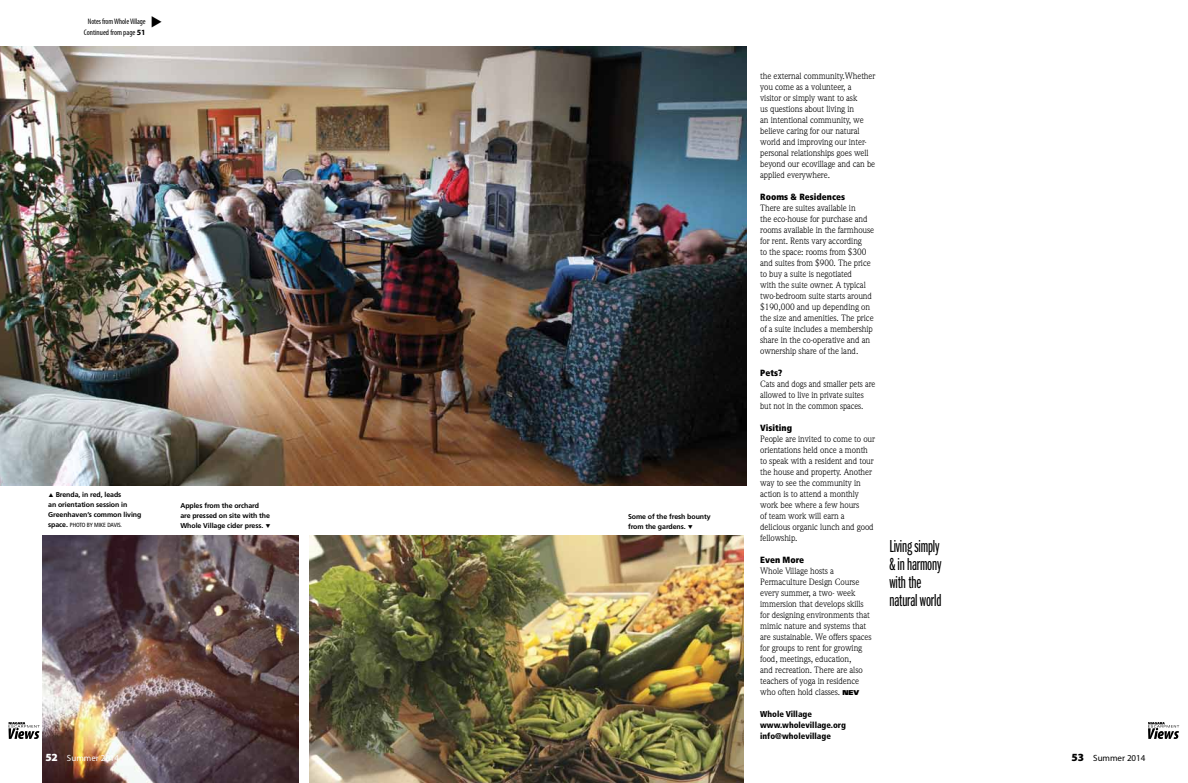
<style>
.page{position:relative;width:1188px;height:783px;background:#fff}
.page>*{position:absolute;margin:0;border:0;box-sizing:border-box;transform-origin:0 0}
.t1{font:18px/18px "Franklin Gothic Book X Cmpr";letter-spacing:-.01em;color:#000}
.t2{font:9px/11px "Weidemann";letter-spacing:-.01em;color:#000}
.t3{font:900 condensed 9px "Frutiger";color:#000}
.t4{font:9px "Myriad Pro";color:#fff}
.t5{font:9px "Myriad Pro";color:#000}
.t6{font:900 condensed 8.5px/11px "Frutiger";color:#000}
.t7{font:condensed 8px "Myriad Pro";letter-spacing:-.01em;color:#000}
.t8{font:700 7px/10px "Frutiger";letter-spacing:-.01em;color:#000}
.t9{font:condensed 6px "Frutiger";letter-spacing:-.01em;color:#000}
.s1{font-weight:700;font-stretch:normal}
.s2{font-weight:700;font-stretch:normal;font-size:7px}
.s3{font-family:"Frutiger";font-weight:900;font-size:7px}
.s4{font-weight:900;font-size:11px}
</style>
<div class="page">
<img style="left:0;top:46px;width:747px;height:440px">
<img style="left:43px;top:535px;width:256px;height:248px">
<img style="left:310px;top:535px;width:433px;height:248px">
<svg style="left:9px;top:722px;width:31px;height:17px"></svg>
<svg style="left:1148px;top:722px;width:31px;height:17px"></svg>
<p class="t7" style="left:88px;top:17px;width:59px">Notes from Whole Village</p>
<p class="t7" style="left:84px;top:28px;width:63px">Continued from page <span class="s1">51</span></p>
<p class="t8" style="left:48px;top:490px;width:95px">▲ Brenda, in red, leads<br>an orientation session in<br>Greenhaven’s common living</p>
<p class="t9" style="left:48px;top:521px;width:75px"><span class="s2">space.</span> PHOTO BY MIKE DAVIS.</p>
<p class="t8" style="left:180px;top:501px;width:92px">Apples from the orchard<br>are pressed on site with the<br>Whole Village cider press. ▼</p>
<p class="t8" style="left:628px;top:512px;width:84px">Some of the fresh bounty from the gardens. ▼</p>
<p class="t2" style="left:760px;top:70px;width:117px">the external community.Whether you come as a volunteer, a<br>visitor or simply want to ask<br>us questions about living in<br>an intentional community, we believe caring for our natural world and improving our inter&shy;personal relationships goes well beyond our ecovillage and can be applied everywhere.</p>
<p class="t3" style="left:760px;top:191px;width:86px">Rooms &amp; Residences</p>
<p class="t2" style="left:760px;top:202px;width:116px">There are suites available in<br>the eco-house for purchase and rooms available in the farmhouse for rent. Rents vary according<br>to the space: rooms from $300 and suites from $900. The price to buy a suite is negotiated<br>with the suite owner. A typical two-bedroom suite starts around $190,000 and up depending on the size and amenities. The price of a suite includes a membership share in the co-operative and an ownership share of the land.</p>
<p class="t3" style="left:760px;top:367px;width:23px">Pets?</p>
<p class="t2" style="left:760px;top:378px;width:117px">Cats and dogs and smaller pets are allowed to live in private suites but not in the common spaces.</p>
<p class="t3" style="left:760px;top:422px;width:33px">Visiting</p>
<p class="t2" style="left:760px;top:433px;width:116px">People are invited to come to our orientations held once a month to speak with a resident and tour the house and property. Another way to see the community in action is to attend a monthly work bee where a few hours<br>of team work will earn a delicious organic lunch and good fellowship.</p>
<p class="t3" style="left:760px;top:554px;width:46px">Even More</p>
<p class="t2" style="left:760px;top:565px;width:113px">Whole Village hosts a<br>Permaculture Design Course every summer, a two- week immersion that develops skills for designing environments that mimic nature and systems that are sustainable. We offers spaces for groups to rent for growing food, meetings, education,<br>and recreation. There are also teachers of yoga in residence who often hold classes. <span class="s3">NEV</span></p>
<p class="t6" style="left:760px;top:709px;width:87px">Whole Village www.wholevillage.org info@wholevillage</p>
<h1 class="t1" style="left:890px;top:538px;width:54px">Living simply &amp; in harmony with the natural world</h1>
<p class="t4" style="left:45px;top:752px;width:75px"><span class="s4">52</span> Summer 2014</p>
<p class="t5" style="left:1072px;top:752px;width:75px"><span class="s4">53</span> Summer 2014</p>
</div>
